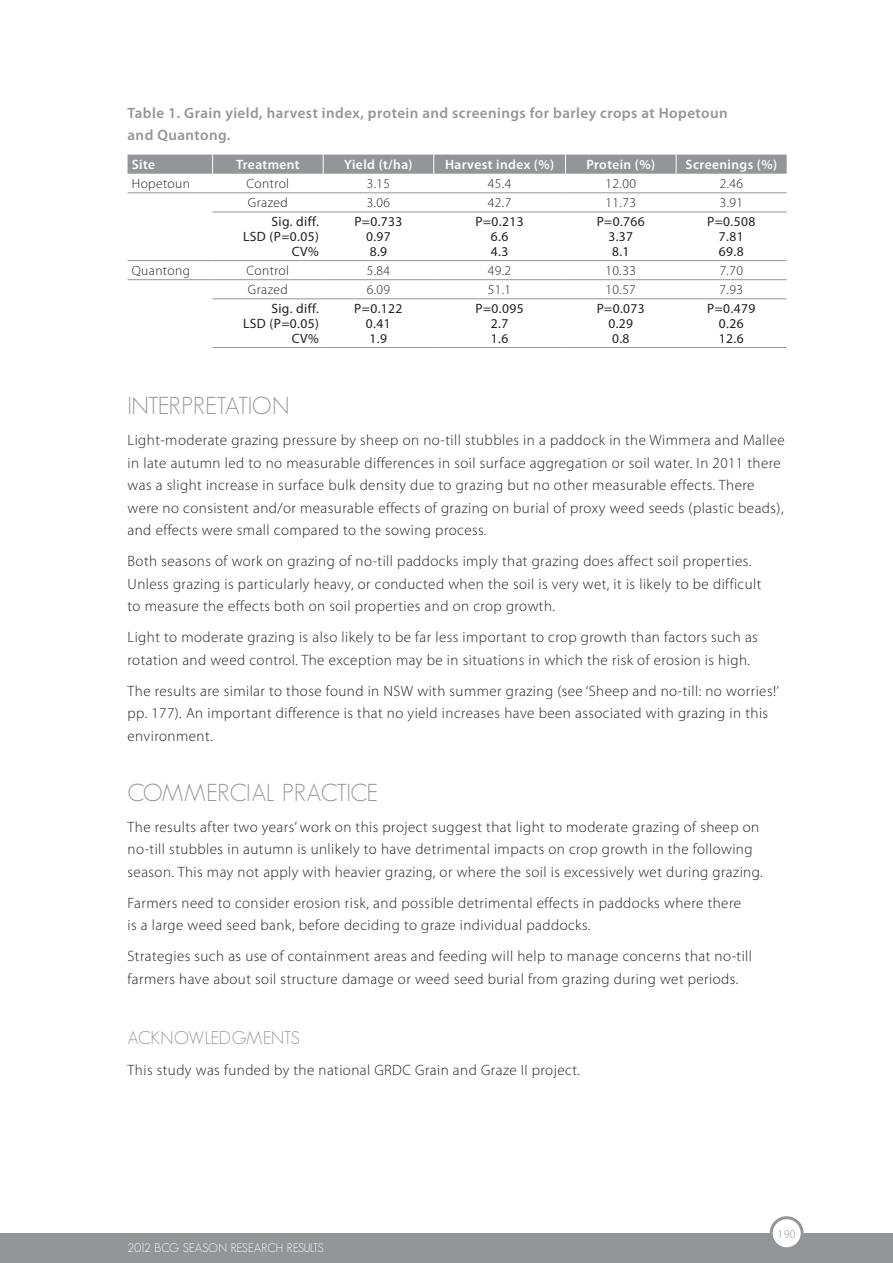
<style>
.page{position:relative;width:893px;height:1263px;background:#fff}
.page>*{position:absolute;margin:0;border:0;box-sizing:border-box;transform-origin:0 0}
.t1{font:300 24px "Geosans";letter-spacing:.03em;color:#939598}
.t2{font:300 18px "Geosans";color:#939598}
.t3{font:300 15px/22.5px "Myriad Pro";letter-spacing:.03em;color:#231f20}
.t4{font:600 15px/22.5px "Myriad Pro";letter-spacing:.03em;color:#939598}
.t5{font:13.5px/15px "Myriad Pro";letter-spacing:.03em;color:#231f20;text-align:center}
.t6{font:300 13.5px "Myriad Pro";letter-spacing:.03em;color:#231f20}
.t7{font:600 13.5px "Myriad Pro";letter-spacing:.03em;color:#fff}
.t8{font:300 12px "Geosans";letter-spacing:-.015em;color:#fff}
.t9{font:300 12px "Myriad Pro";color:#939598}
</style>
<div class="page">
<div style="left:0;top:1233px;width:893px;height:30px;background:#939598"></div>
<div style="left:771px;top:1218px;width:31px;height:31px;background:#fff;border-radius:50%"></div>
<div style="left:770px;top:1216px;width:34px;height:34px;border:3px solid #939598;border-radius:50%"></div>
<div style="left:128px;top:155px;width:659px;height:19px;background:#939598"></div>
<hr style="left:128px;top:192px;width:85px;height:1px;background:#939598">
<hr style="left:213px;top:192px;width:110px;height:1px;background:#939598">
<hr style="left:323px;top:192px;width:111px;height:1px;background:#939598">
<hr style="left:434px;top:192px;width:132px;height:1px;background:#939598">
<hr style="left:566px;top:192px;width:110px;height:1px;background:#939598">
<hr style="left:676px;top:192px;width:111px;height:1px;background:#939598">
<hr style="left:213px;top:212px;width:110px;height:1px;background:#939598">
<hr style="left:323px;top:212px;width:111px;height:1px;background:#939598">
<hr style="left:434px;top:212px;width:132px;height:1px;background:#939598">
<hr style="left:566px;top:212px;width:110px;height:1px;background:#939598">
<hr style="left:676px;top:212px;width:111px;height:1px;background:#939598">
<hr style="left:128px;top:260px;width:85px;height:1px;background:#939598">
<hr style="left:213px;top:260px;width:110px;height:1px;background:#939598">
<hr style="left:323px;top:260px;width:111px;height:1px;background:#939598">
<hr style="left:434px;top:260px;width:132px;height:1px;background:#939598">
<hr style="left:566px;top:260px;width:110px;height:1px;background:#939598">
<hr style="left:676px;top:260px;width:111px;height:1px;background:#939598">
<hr style="left:128px;top:279px;width:85px;height:1px;background:#939598">
<hr style="left:213px;top:279px;width:110px;height:1px;background:#939598">
<hr style="left:323px;top:279px;width:111px;height:1px;background:#939598">
<hr style="left:434px;top:279px;width:132px;height:1px;background:#939598">
<hr style="left:566px;top:279px;width:110px;height:1px;background:#939598">
<hr style="left:676px;top:279px;width:111px;height:1px;background:#939598">
<hr style="left:213px;top:298px;width:110px;height:1px;background:#939598">
<hr style="left:323px;top:298px;width:111px;height:1px;background:#939598">
<hr style="left:434px;top:298px;width:132px;height:1px;background:#939598">
<hr style="left:566px;top:298px;width:110px;height:1px;background:#939598">
<hr style="left:676px;top:298px;width:111px;height:1px;background:#939598">
<hr style="left:213px;top:347px;width:110px;height:1px;background:#939598">
<hr style="left:323px;top:347px;width:111px;height:1px;background:#939598">
<hr style="left:434px;top:347px;width:132px;height:1px;background:#939598">
<hr style="left:566px;top:347px;width:110px;height:1px;background:#939598">
<hr style="left:676px;top:347px;width:111px;height:1px;background:#939598">
<p class="t4" style="left:128px;top:101px;width:602px">Table 1. Grain yield, harvest index, protein and screenings for barley crops at Hopetoun and Quantong.</p>
<p class="t7" style="left:132px;top:156px;width:25px">Site</p>
<p class="t7" style="left:236px;top:156px;width:65px">Treatment</p>
<p class="t7" style="left:344px;top:156px;width:70px">Yield (t/ha)</p>
<p class="t7" style="left:445px;top:156px;width:111px">Harvest index (%)</p>
<p class="t7" style="left:586px;top:156px;width:70px">Protein (%)</p>
<p class="t7" style="left:686px;top:156px;width:93px">Screenings (%)</p>
<p class="t6" style="left:132px;top:176px;width:60px">Hopetoun</p>
<p class="t6" style="left:247px;top:176px;width:44px">Control</p>
<p class="t6" style="left:367px;top:175px;width:25px">3.15</p>
<p class="t6" style="left:488px;top:175px;width:25px">45.4</p>
<p class="t6" style="left:606px;top:175px;width:32px">12.00</p>
<p class="t6" style="left:720px;top:175px;width:25px">2.46</p>
<p class="t6" style="left:248px;top:195px;width:41px">Grazed</p>
<p class="t6" style="left:367px;top:195px;width:25px">3.06</p>
<p class="t6" style="left:488px;top:195px;width:25px">42.7</p>
<p class="t6" style="left:606px;top:195px;width:32px">11.73</p>
<p class="t6" style="left:720px;top:195px;width:25px">3.91</p>
<p class="t5" style="left:243px;top:214px;width:77px;text-align:right">Sig. diff.<br>LSD (P=0.05)<br>CV%</p>
<p class="t5" style="left:354px;top:214px;width:50px">P=0.733<br>0.97<br>8.9</p>
<p class="t5" style="left:475px;top:214px;width:50px">P=0.213<br>6.6<br>4.3</p>
<p class="t5" style="left:597px;top:214px;width:50px">P=0.766<br>3.37<br>8.1</p>
<p class="t5" style="left:707px;top:214px;width:50px">P=0.508<br>7.81<br>69.8</p>
<p class="t6" style="left:132px;top:262px;width:60px">Quantong</p>
<p class="t6" style="left:247px;top:263px;width:44px">Control</p>
<p class="t6" style="left:367px;top:262px;width:25px">5.84</p>
<p class="t6" style="left:488px;top:262px;width:25px">49.2</p>
<p class="t6" style="left:606px;top:262px;width:32px">10.33</p>
<p class="t6" style="left:720px;top:262px;width:25px">7.70</p>
<p class="t6" style="left:248px;top:282px;width:41px">Grazed</p>
<p class="t6" style="left:367px;top:281px;width:25px">6.09</p>
<p class="t6" style="left:488px;top:281px;width:25px">51.1</p>
<p class="t6" style="left:606px;top:281px;width:32px">10.57</p>
<p class="t6" style="left:720px;top:281px;width:25px">7.93</p>
<p class="t5" style="left:243px;top:301px;width:77px;text-align:right">Sig. diff.<br>LSD (P=0.05)<br>CV%</p>
<p class="t5" style="left:354px;top:301px;width:50px">P=0.122<br>0.41<br>1.9</p>
<p class="t5" style="left:475px;top:301px;width:50px">P=0.095<br>2.7<br>1.6</p>
<p class="t5" style="left:597px;top:301px;width:50px">P=0.073<br>0.29<br>0.8</p>
<p class="t5" style="left:707px;top:301px;width:50px">P=0.479<br>0.26<br>12.6</p>
<h1 class="t1" style="left:128px;top:393px;width:12px">INTERPRETAT</h1>
<h1 class="t1" style="left:248px;top:393px;width:14px">ION</h1>
<p class="t3" style="left:128px;top:429px;width:659px">Light-moderate grazing pressure by sheep on no-till stubbles in a paddock in the Wimmera and Mallee in late autumn led to no measurable differences in soil surface aggregation or soil water. In 2011 there was a slight increase in surface bulk density due to grazing but no other measurable effects. There were no consistent and/or measurable effects of grazing on burial of proxy weed seeds (plastic beads), and effects were small compared to the sowing process.</p>
<p class="t3" style="left:128px;top:550px;width:635px">Both seasons of work on grazing of no-till paddocks imply that grazing does affect soil properties.<br>Unless grazing is particularly heavy, or conducted when the soil is very wet, it is likely to be difficult to measure the effects both on soil properties and on crop growth.</p>
<p class="t3" style="left:128px;top:626px;width:632px">Light to moderate grazing is also likely to be far less important to crop growth than factors such as rotation and weed control. The exception may be in situations in which the risk of erosion is high.</p>
<p class="t3" style="left:128px;top:679px;width:653px">The results are similar to those found in NSW with summer grazing (see ‘Sheep and no-till: no worries!’ pp. 177). An important difference is that no yield increases have been associated with grazing in this environment.</p>
<h1 class="t1" style="left:128px;top:779px;width:83px">COMMERC</h1>
<h1 class="t1" style="left:246px;top:779px;width:40px">IAL PRACT</h1>
<h1 class="t1" style="left:346px;top:779px;width:13px">ICE</h1>
<p class="t3" style="left:128px;top:815px;width:637px">The results after two years’ work on this project suggest that light to moderate grazing of sheep on no-till stubbles in autumn is unlikely to have detrimental impacts on crop growth in the following season. This may not apply with heavier grazing, or where the soil is excessively wet during grazing.</p>
<p class="t3" style="left:128px;top:891px;width:615px">Farmers need to consider erosion risk, and possible detrimental effects in paddocks where there is a large weed seed bank, before deciding to graze individual paddocks.</p>
<p class="t3" style="left:128px;top:945px;width:626px">Strategies such as use of containment areas and feeding will help to manage concerns that no-till farmers have about soil structure damage or weed seed burial from grazing during wet periods.</p>
<p class="t2" style="left:128px;top:1027px;width:15px">ACKNO</p>
<p class="t2" style="left:189px;top:1027px;width:19px">WLEDG</p>
<p class="t2" style="left:246px;top:1027px;width:20px">MENTS</p>
<p class="t3" style="left:128px;top:1058px;width:454px">This study was funded by the national GRDC Grain and Graze II project.</p>
<p class="t8" style="left:128px;top:1241px;width:198px">2012 BCG SEASON RESEARCH RESULTS</p>
<p class="t9" style="left:777px;top:1226px;width:20px">190</p>
</div>
